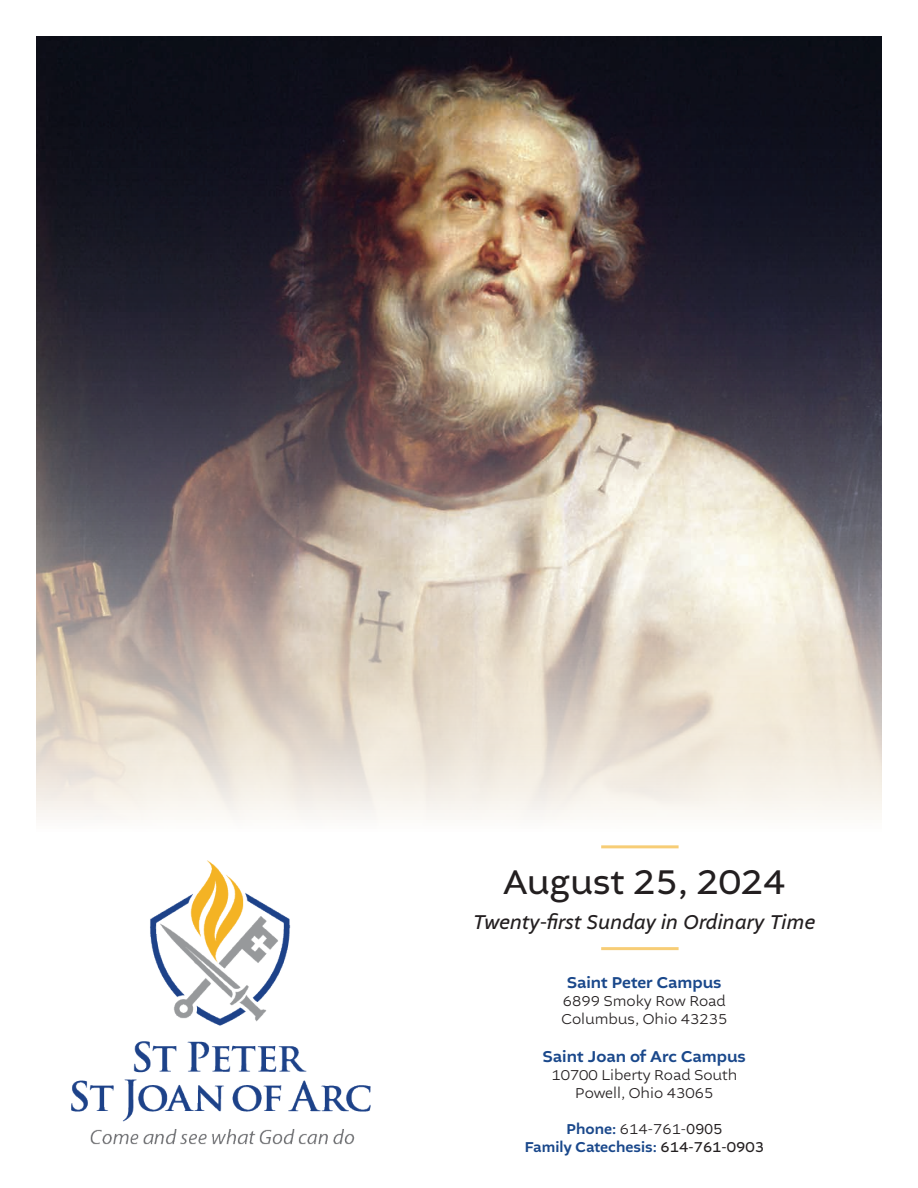
<style>
.page{position:relative;width:918px;height:1188px;background:#fff}
.page>*{position:absolute;margin:0;border:0;box-sizing:border-box;transform-origin:0 0}
.t1{font:36px "Altivo";color:#231f20}
.t2{font:italic 21px "Altivo";color:#231f20}
.t3{font:500 16.5px "Altivo";color:#1a488b}
.t4{font:300 15px "Altivo";color:#231f20}
.t5{font:500 15px "Altivo";color:#1a488b}
.s1{font-weight:500;color:#1a488b}
.s2{font-family:"Proxima Nova";font-weight:400}
.s3{font-weight:400;color:#231f20}
</style>
<div class="page">
<img style="left:72px;top:860px;width:299px;height:285px">
<hr style="left:601px;top:947px;width:78px;height:3px;background:#f7cd76">
<hr style="left:601px;top:845px;width:78px;height:3px;background:#f7cd76">
<img style="left:36px;top:36px;width:846px;height:784px">
<p class="t1" style="left:503px;top:859px;width:284px">August 25, 2024</p>
<p class="t2" style="left:473px;top:908px;width:344px">Twenty-first Sunday in Ordinary Time</p>
<p class="t3" style="left:567px;top:972px;width:156px">Saint Peter Campus</p>
<p class="t4" style="left:563px;top:992px;width:164px">6899 Smoky Row Road</p>
<p class="t4" style="left:561px;top:1010px;width:167px">Columbus, Ohio 43235</p>
<p class="t3" style="left:543px;top:1046px;width:204px">Saint Joan of Arc Campus</p>
<p class="t4" style="left:551px;top:1066px;width:187px">10700 Liberty Road South</p>
<p class="t4" style="left:575px;top:1084px;width:140px">Powell, Ohio 43065</p>
<p class="t4" style="left:567px;top:1120px;width:157px"><span class="s1">Phone:</span> 614-761-<span class="s2">0905</span></p>
<p class="t5" style="left:525px;top:1137px;width:241px">Family Catechesis: <span class="s3">614-761-0903</span></p>
</div>
